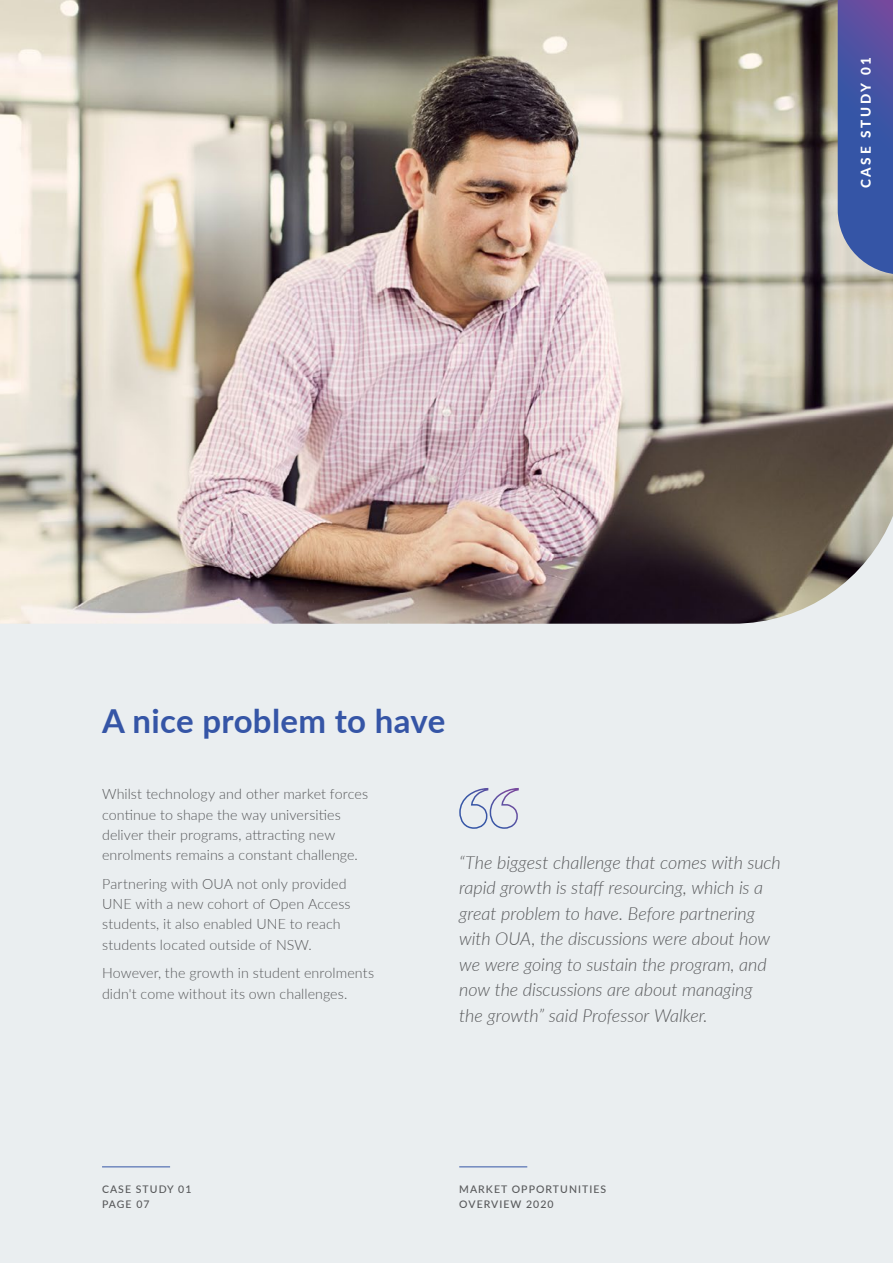
<style>
.page{position:relative;width:893px;height:1263px;background:#eaeef0}
.page>*{position:absolute;margin:0;border:0;box-sizing:border-box;transform-origin:0 0}
.t1{font:700 33px "Lato";letter-spacing:.01em;color:#3555a6}
.t2{font:italic 300 18px/25.5px "Lato";letter-spacing:-.005em;color:#58595b}
.t3{font:300 14.25px/20.2px "Lato";letter-spacing:.005em;color:#58595b}
.t4{font:800 13.5px "Lato";letter-spacing:.2em;color:#fff}
.t5{font:500 10.5px "Lato";letter-spacing:.1em;color:#58595b}
</style>
<div class="page">
<img style="left:0;top:0;width:893px;height:624px">
<svg style="left:459px;top:788px;width:60px;height:41px"></svg>
<hr style="left:459px;top:1166px;width:68px;height:1px;background:#3555a6">
<hr style="left:102px;top:1166px;width:68px;height:1px;background:#3555a6">
<svg style="left:838px;top:0;width:55px;height:275px;background:#4a5aa6"></svg>
<p class="t4" style="left:856px;top:188px;width:133px;rotate:-90deg">CASE STUDY 01</p>
<h1 class="t1" style="left:102px;top:697px;width:345px">A nice problem to have</h1>
<p class="t3" style="left:102px;top:784px;width:268px">Whilst technology and other market forces continue to shape the way universities deliver their programs, attracting new enrolments remains a constant challenge.</p>
<p class="t3" style="left:102px;top:873px;width:250px">Partnering with OUA not only provided UNE with a new cohort of Open Access students, it also enabled UNE to reach students located outside of NSW.</p>
<p class="t3" style="left:102px;top:963px;width:274px">However, the growth in student enrolments didn't come without its own challenges.</p>
<p class="t2" style="left:459px;top:849px;width:323px">“The biggest challenge that comes with such rapid growth is staff resourcing, which is a great problem to have. Before partnering with OUA, the discussions were about how we were going to sustain the program, and now the discussions are about managing<br>the growth” said Professor Walker.</p>
<p class="t5" style="left:102px;top:1181px;width:91px">CASE STUDY 01</p>
<p class="t5" style="left:459px;top:1181px;width:149px">MARKET OPPORTUNITIES</p>
<p class="t5" style="left:102px;top:1196px;width:49px">PAGE 07</p>
<p class="t5" style="left:459px;top:1196px;width:96px">OVERVIEW 2020</p>
</div>
